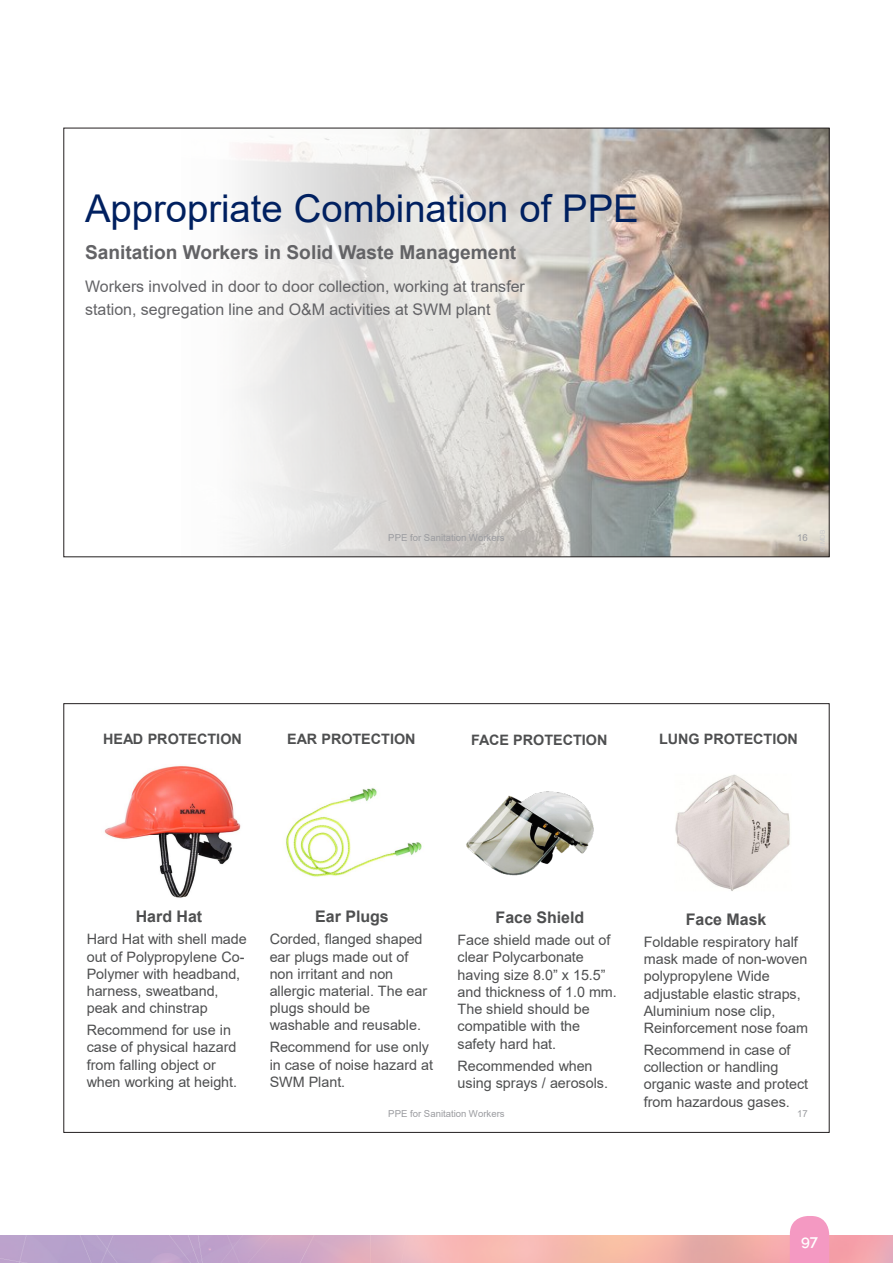
<style>
.page{position:relative;width:893px;height:1263px;background:#fff}
.page>*{position:absolute;margin:0;border:0;box-sizing:border-box;transform-origin:0 0}
.t1{font:38.25px "Arial";color:#002060}
.t2{font:700 19.2px "Arial";color:#636366}
.t3{font:16.05px/23px "Arial";color:#636366}
.t4{font:700 16.05px "Arial";color:#4e4f50}
.t5{font:600 15px "Raleway";color:#fff}
.t6{font:14.4px/17.2px "Arial";color:#4e4f50}
.t7{font:700 14.4px "Arial";color:#4e4f50}
.t8{font:9.6px "Arial";color:#9b9ca0}
</style>
<div class="page">
<img style="left:814px;top:130px;width:14px;height:425px">
<img style="left:241px;top:130px;width:573px;height:425px">
<img style="left:104px;top:765px;width:137px;height:133px">
<img style="left:286px;top:787px;width:136px;height:90px">
<img style="left:466px;top:791px;width:128px;height:85px">
<img style="left:675px;top:774px;width:115px;height:117px">
<img style="left:0;top:1235px;width:893px;height:28px">
<svg style="left:790px;top:1216px;width:39px;height:47px;background:#f49fc6"></svg>
<p class="t1" style="left:85px;top:182px;width:555px">Appropriate Combination of PPE</p>
<p class="t2" style="left:85px;top:238px;width:433px">Sanitation Workers in Solid Waste Management</p>
<p class="t3" style="left:85px;top:275px;width:441px">Workers involved in door to door collection, working at transfer station, segregation line and O&amp;M activities at SWM plant</p>
<p class="t8" style="left:388px;top:531px;width:118px">PPE for Sanitation Workers</p>
<p class="t8" style="left:797px;top:531px;width:12px">16</p>
<p class="t7" style="left:103px;top:729px;width:140px">HEAD PROTECTION</p>
<p class="t7" style="left:287px;top:729px;width:130px">EAR PROTECTION</p>
<p class="t7" style="left:471px;top:730px;width:138px">FACE PROTECTION</p>
<p class="t7" style="left:659px;top:729px;width:140px">LUNG PROTECTION</p>
<p class="t4" style="left:136px;top:905px;width:68px">Hard Hat</p>
<p class="t6" style="left:87px;top:930px;width:162px">Hard Hat with shell made out of Polypropylene Co-<br>Polymer with headband, harness, sweatband, peak and chinstrap</p>
<p class="t6" style="left:87px;top:1021px;width:152px">Recommend for use in case of physical hazard from falling object or when working at height.</p>
<p class="t4" style="left:315px;top:905px;width:75px">Ear Plugs</p>
<p class="t6" style="left:270px;top:930px;width:159px">Corded, flanged shaped ear plugs made out of non irritant and non allergic material. The ear plugs should be washable and reusable.</p>
<p class="t6" style="left:270px;top:1039px;width:165px">Recommend for use only in case of noise hazard at<br>SWM Plant.</p>
<p class="t4" style="left:496px;top:906px;width:90px">Face Shield</p>
<p class="t6" style="left:457px;top:931px;width:161px">Face shield made out of clear Polycarbonate having size 8.0” x 15.5” and thickness of 1.0 mm.<br>The shield should be compatible with the safety hard hat.</p>
<p class="t6" style="left:457px;top:1057px;width:152px">Recommended when using sprays / aerosols.</p>
<p class="t4" style="left:686px;top:907px;width:82px">Face Mask</p>
<p class="t6" style="left:644px;top:933px;width:166px">Foldable respiratory half mask made of non-woven polypropylene Wide adjustable elastic straps,<br>Aluminium nose clip,<br>Reinforcement nose foam</p>
<p class="t6" style="left:644px;top:1041px;width:166px">Recommend in case of collection or handling organic waste and protect from hazardous gases.</p>
<p class="t8" style="left:388px;top:1107px;width:118px">PPE for Sanitation Workers</p>
<p class="t8" style="left:797px;top:1107px;width:12px">17</p>
<p class="t5" style="left:801px;top:1232px;width:18px">97</p>
</div>
